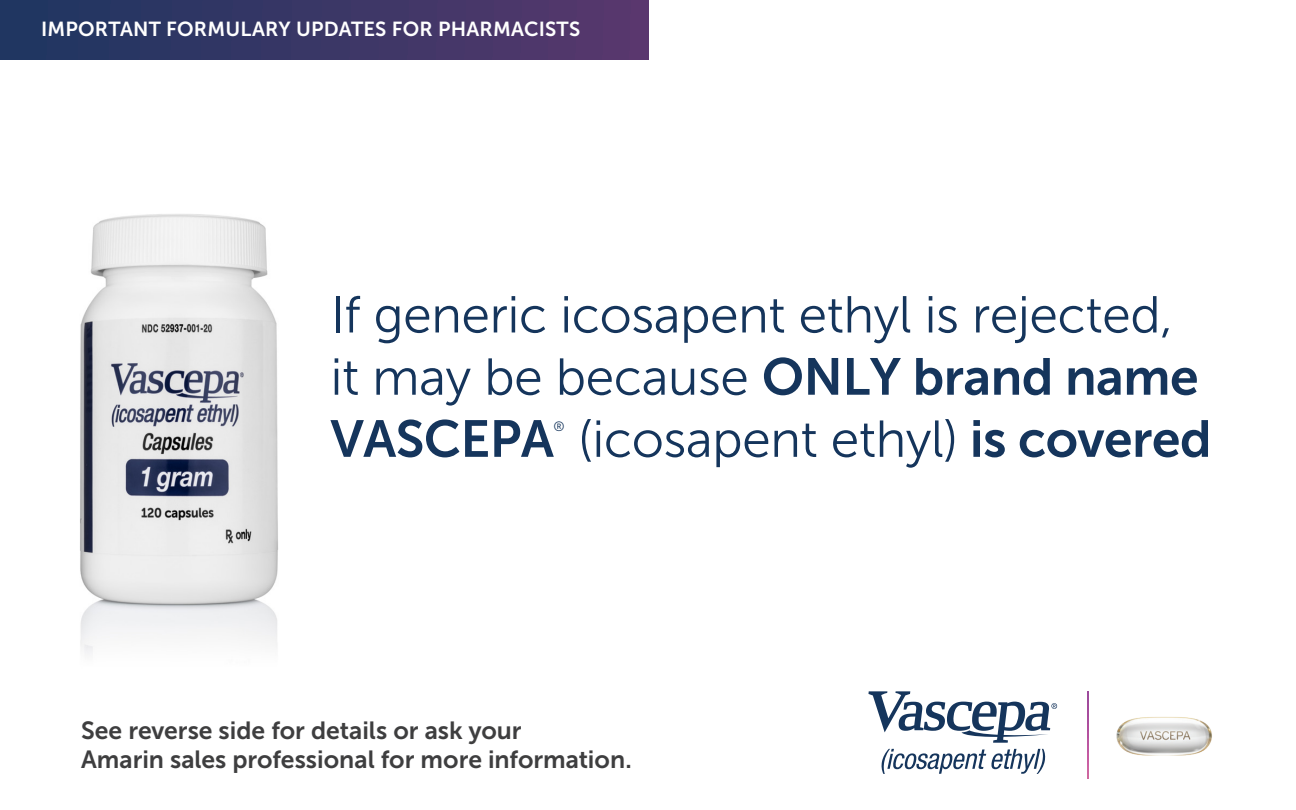
<style>
.page{position:relative;width:1296px;height:810px;background:#fff}
.page>*{position:absolute;margin:0;border:0;box-sizing:border-box;transform-origin:0 0}
.t1{font:51.75px/62.1px "Museo Sans 300";letter-spacing:-.01em;color:#15355c}
.t2{font:24.75px/29.2px "Museo Sans 700";color:#3e3e3f}
.Bullet_copy{font:20.25px "Museo Sans 700";letter-spacing:.01em;color:#fff}
.t3{font:13.5px "Museo Sans 300";color:#15355c}
.s1{font-family:"Museo Sans 700"}
</style>
<div class="page">
<img style="left:80px;top:214px;width:198px;height:440px">
<div style="left:0;top:0;width:648px;height:59px;background:linear-gradient(to right,#1d3660,#58376d)"></div>
<img style="left:1088px;top:692px;width:1px;height:86px">
<svg style="left:881px;top:749px;width:165px;height:25px"></svg>
<svg style="left:868px;top:691px;width:189px;height:52px"></svg>
<img style="left:1116px;top:717px;width:96px;height:39px">
<p class="Bullet_copy" style="left:41px;top:18px;width:541px">IMPORTANT FORMULARY UPDATES FOR PHARMACISTS</p>
<p class="t1" style="left:330px;top:284px;width:870px">If generic icosapent ethyl is rejected, it may be because <span class="s1">ONLY brand name<br>VASCEPA</span></p>
<p class="t3" style="left:553px;top:419px;width:13px">®</p>
<p class="t1" style="left:578px;top:408px;width:635px">(icosapent ethyl) <span class="s1">is covered</span></p>
<p class="t2" style="left:81px;top:716px;width:552px">See reverse side for details or ask your<br>Amarin sales professional for more information.</p>
</div>
